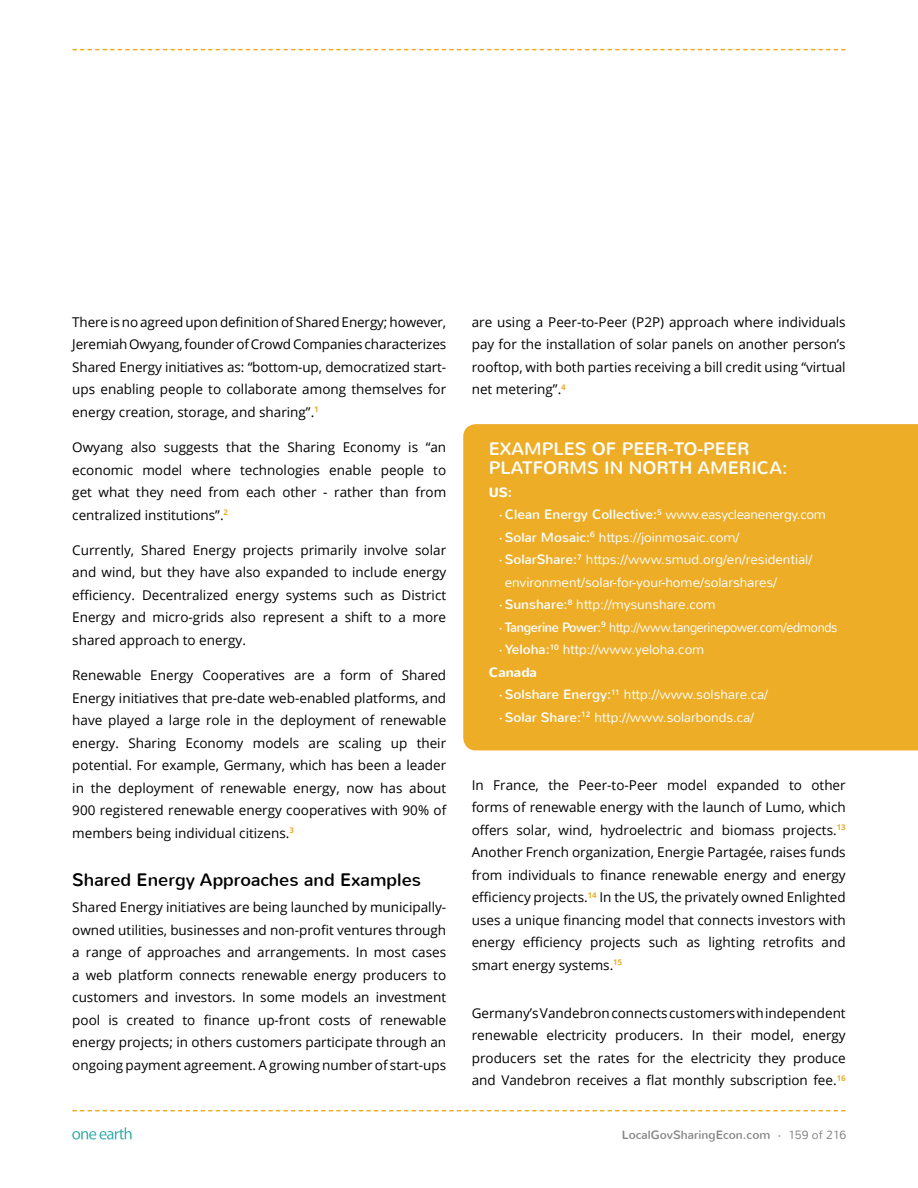
<style>
.page{position:relative;width:918px;height:1188px;background:#fff}
.page>*{position:absolute;margin:0;border:0;box-sizing:border-box;transform-origin:0 0}
.t1{font:18px/19.5px "Nunito";color:#fff}
.t2{font:18px "Nunito";color:#000}
.t3{font:13.5px/22.5px "Open Sans";color:#000;text-align:justify}
.t4{font:300 13.5px "Nunito";color:#fff}
.t5{font:300 13.5px "Nunito";letter-spacing:-.025em;color:#fff;scale:.93 1}
.t6{font:13.5px "Nunito";color:#fff}
.t7{font:700 13.5px "Nunito";color:#fff}
.t8{font:12px "Nunito";color:#878787}
.s1{font-weight:300}
.s2{font-weight:400}
</style>
<div class="page">
<svg style="left:72px;top:1127px;width:60px;height:13px"></svg>
<svg style="left:73px;top:49px;width:772px;height:1px"></svg>
<svg style="left:73px;top:1110px;width:772px;height:1px"></svg>
<div style="left:463px;top:424px;width:455px;height:326px;background:#edad27"></div>
<p class="t3" style="left:72px;top:310px;width:375px">There is no agreed upon definition of Shared Energy; however, Jeremiah Owyang, founder of Crowd Companies characterizes Shared Energy initiatives as: “bottom-up, democratized start&shy;ups enabling people to collaborate among themselves for energy creation, storage, and sharing”.<sup>1</sup></p>
<p class="t3" style="left:72px;top:436px;width:375px">Owyang also suggests that the Sharing Economy is “an economic model where technologies enable people to get what they need from each other - rather than from centralized institutions”.<sup>2</sup></p>
<p class="t3" style="left:72px;top:538px;width:375px">Currently, Shared Energy projects primarily involve solar and wind, but they have also expanded to include energy efficiency. Decentralized energy systems such as District Energy and micro-grids also represent a shift to a more shared approach to energy.</p>
<p class="t3" style="left:72px;top:664px;width:375px">Renewable Energy Cooperatives are a form of Shared Energy initiatives that pre-date web-enabled platforms, and have played a large role in the deployment of renewable energy. Sharing Economy models are scaling up their potential. For example, Germany, which has been a leader in the deployment of renewable energy, now has about 900 registered renewable energy cooperatives with 90% of members being individual citizens.<sup>3</sup></p>
<h1 class="t2" style="left:72px;top:868px;width:350px">Shared Energy Approaches and Examples</h1>
<p class="t3" style="left:72px;top:896px;width:375px">Shared Energy initiatives are being launched by municipally&shy;owned utilities, businesses and non-profit ventures through a range of approaches and arrangements. In most cases a web platform connects renewable energy producers to customers and investors. In some models an investment pool is created to finance up-front costs of renewable energy projects; in others customers participate through an ongoing payment agreement. A growing number of start-ups</p>
<p class="t3" style="left:472px;top:310px;width:375px">are using a Peer-to-Peer (P2P) approach where individuals pay for the installation of solar panels on another person’s rooftop, with both parties receiving a bill credit using “virtual net metering”.<sup>4</sup></p>
<h1 class="t1" style="left:489px;top:439px;width:300px">EXAMPLES OF PEER-TO-PEER<br>PLATFORMS IN NORTH AMERICA:</h1>
<p class="t7" style="left:489px;top:483px;width:25px">US:</p>
<p class="t6" style="left:499px;top:506px;width:329px">· Clean Energy Collective:<sup>5</sup> <span class="s1">www.easycleanenergy.com</span></p>
<p class="t4" style="left:499px;top:528px;width:242px"><span class="s2">·Solar Mosaic:</span><sup>6</sup> https://joinmosaic.com/</p>
<p class="t4" style="left:499px;top:551px;width:315px"><span class="s2">·SolarShare:</span><sup>7</sup> https://www.smud.org/en/residential/</p>
<p class="t4" style="left:505px;top:573px;width:274px">environment/solar-for-your-home/solarshares/</p>
<p class="t4" style="left:499px;top:596px;width:218px"><span class="s2">·Sunshare:</span><sup>8</sup> http://mysunshare.com</p>
<p class="t5" style="left:499px;top:618px;width:366px"><span class="s2">· Tangerine Power:</span><sup>9</sup> http://www.tangerinepower.com/edmonds</p>
<p class="t4" style="left:499px;top:641px;width:207px"><span class="s2">·Yeloha:</span><sup>10</sup> http://www.yeloha.com</p>
<p class="t7" style="left:489px;top:663px;width:50px">Canada</p>
<p class="t4" style="left:499px;top:686px;width:271px"><span class="s2">·Solshare Energy:</span><sup>11</sup> http://www.solshare.ca/</p>
<p class="t4" style="left:499px;top:708px;width:257px"><span class="s2">·Solar Share:</span><sup>12</sup> http://www.solarbonds.ca/</p>
<p class="t3" style="left:472px;top:773px;width:375px">In France, the Peer-to-Peer model expanded to other forms of renewable energy with the launch of Lumo, which offers solar, wind, hydroelectric and biomass projects.<sup>13<br></sup>Another French organization, Energie Partagée, raises funds from individuals to finance renewable energy and energy efficiency projects.<sup>14</sup> In the US, the privately owned Enlighted uses a unique financing model that connects investors with energy efficiency projects such as lighting retrofits and smart energy systems.<sup>15</sup></p>
<p class="t3" style="left:472px;top:1001px;width:375px">Germany’s Vandebron connects customers with independent renewable electricity producers. In their model, energy producers set the rates for the electricity they produce and Vandebron receives a flat monthly subscription fee.<sup>16</sup></p>
<p class="t8" style="left:622px;top:1127px;width:226px">LocalGovSharingEcon.com · <span class="s1">159 of 216</span></p>
</div>
